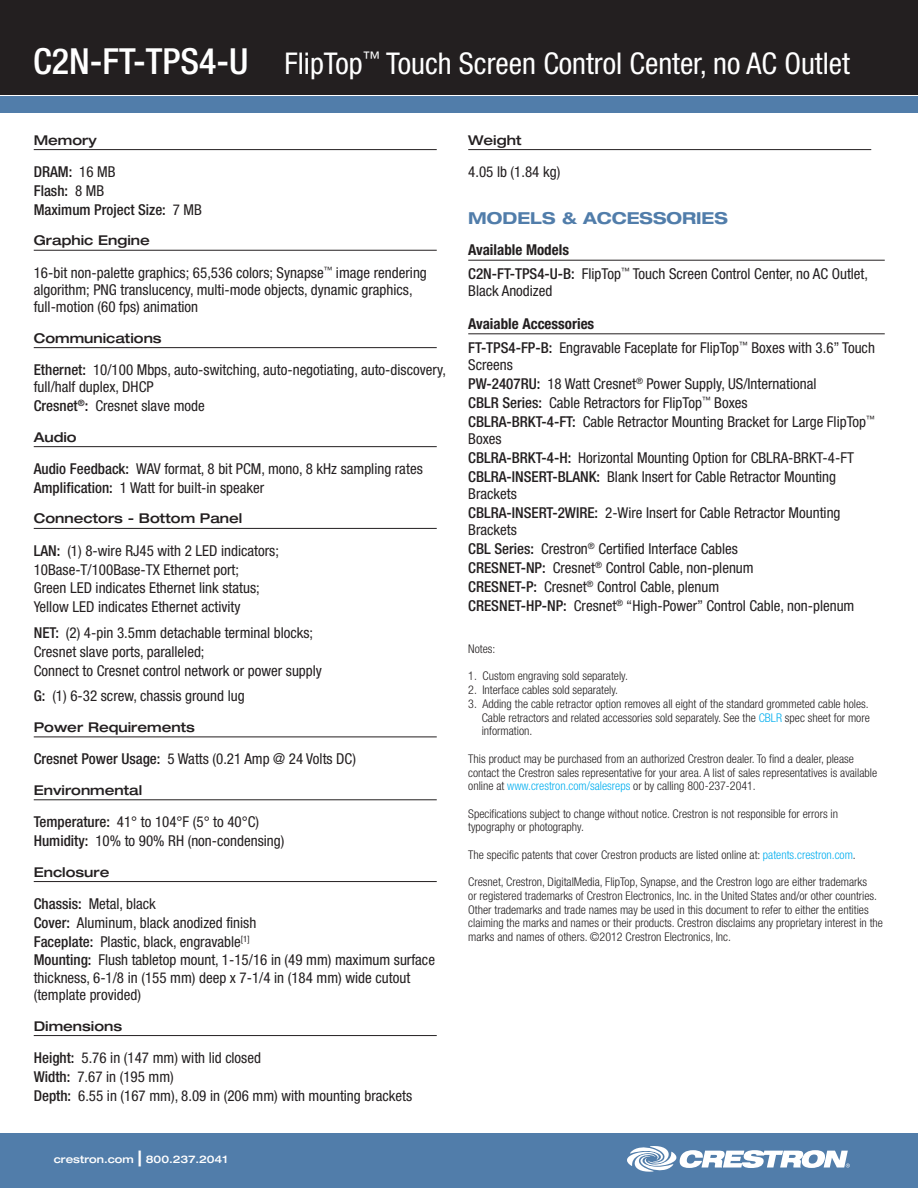
<style>
.page{position:relative;width:918px;height:1188px;background:#fff}
.page>*{position:absolute;margin:0;border:0;box-sizing:border-box;transform-origin:0 0}
.product_name_tagline{font:condensed 30px "Helvetica Neue LT Std";color:#fff}
.SPECIFICATIONS_title{font:700 expanded 16.5px "Helvetica Neue LT Std";color:#517daa}
.spec_description{font:condensed 15px/17.2px "Helvetica Neue LT Std";color:#231f20}
.spec_description-2{font:500 condensed 15px "Helvetica Neue LT Std";color:#231f20}
.available_models_hea{font:700 condensed 15px "Helvetica Neue LT Std";color:#231f20}
.spec_header{font:500 expanded 13.5px "Helvetica Neue LT Std";color:#231f20}
.endnote{font:300 condensed 12px/13.8px "Helvetica Neue LT Std";color:#231f20}
.endnote_number{font:300 condensed 12px/13.8px "Helvetica Neue LT Std";color:#231f20;text-align:justify}
.t1{font:500 expanded 10.5px "Helvetica Neue LT Std";color:#fff}
.s1{font-weight:500;font-size:36px}
.s2{font-weight:400}
.s3{font-weight:500}
.s4{font-size:21px}
.s5{color:#00aeef}
</style>
<div class="page">
<div style="left:0;top:0;width:918px;height:94px;background:#231f20"></div>
<div style="left:0;top:96px;width:918px;height:16px;background:#517daa"></div>
<div style="left:0;top:1134px;width:918px;height:54px;background:#517daa"></div>
<svg style="left:627px;top:1146px;width:223px;height:26px"></svg>
<hr style="left:34px;top:149px;width:403px;height:1px;background:#231f20">
<hr style="left:34px;top:250px;width:403px;height:1px;background:#231f20">
<hr style="left:34px;top:347px;width:403px;height:1px;background:#231f20">
<hr style="left:34px;top:446px;width:403px;height:1px;background:#231f20">
<hr style="left:34px;top:528px;width:403px;height:1px;background:#231f20">
<hr style="left:34px;top:737px;width:403px;height:1px;background:#231f20">
<hr style="left:34px;top:799px;width:403px;height:1px;background:#231f20">
<hr style="left:34px;top:881px;width:403px;height:1px;background:#231f20">
<hr style="left:34px;top:1035px;width:403px;height:1px;background:#231f20">
<hr style="left:468px;top:149px;width:403px;height:1px;background:#231f20">
<hr style="left:468px;top:260px;width:417px;height:1px;background:#231f20">
<hr style="left:468px;top:333px;width:417px;height:1px;background:#231f20">
<p class="product_name_tagline" style="left:33px;top:46px;width:818px"><span class="s1">C2N-FT-TPS4-U</span> FlipTop<sup>™</sup> Touch Screen Control Center, no AC Outlet</p>
<p class="spec_header" style="left:34px;top:131px;width:64px">Memory</p>
<p class="spec_description-2" style="left:34px;top:163px;width:83px">DRAM: <span class="s2">16 MB</span></p>
<p class="spec_description-2" style="left:34px;top:181px;width:72px">Flash: <span class="s2">8 MB</span></p>
<p class="spec_description-2" style="left:34px;top:200px;width:170px">Maximum Project Size: <span class="s2">7 MB</span></p>
<p class="spec_header" style="left:34px;top:232px;width:118px">Graphic Engine</p>
<p class="spec_description" style="left:34px;top:263px;width:395px">16-bit non-palette graphics; 65,536 colors; Synapse<sup>™</sup> image rendering algorithm; PNG translucency, multi-mode objects, dynamic graphics, full-motion (60 fps) animation</p>
<p class="spec_header" style="left:34px;top:329px;width:129px">Communications</p>
<p class="spec_description" style="left:34px;top:361px;width:414px"><span class="s3">Ethernet:</span> 10/100 Mbps, auto-switching, auto-negotiating, auto-discovery, full/half duplex, DHCP</p>
<p class="spec_description" style="left:34px;top:397px;width:173px"><span class="s3">Cresnet</span><sup>®</sup><span class="s3">:</span> Cresnet slave mode</p>
<p class="spec_header" style="left:34px;top:428px;width:44px">Audio</p>
<p class="spec_description" style="left:34px;top:460px;width:391px"><span class="s3">Audio Feedback:</span> WAV format, 8 bit PCM, mono, 8 kHz sampling rates</p>
<p class="spec_description" style="left:34px;top:479px;width:232px"><span class="s3">Amplification:</span> 1 Watt for built-in speaker</p>
<p class="spec_header" style="left:34px;top:510px;width:210px">Connectors - Bottom Panel</p>
<p class="spec_description" style="left:34px;top:542px;width:247px"><span class="s3">LAN:</span> (1) 8-wire RJ45 with 2 LED indicators;</p>
<p class="spec_description" style="left:34px;top:561px;width:207px">10Base-T/100Base-TX Ethernet port;</p>
<p class="spec_description" style="left:34px;top:579px;width:227px">Green LED indicates Ethernet link status;</p>
<p class="spec_description" style="left:34px;top:598px;width:208px">Yellow LED indicates Ethernet activity</p>
<p class="spec_description" style="left:34px;top:624px;width:281px"><span class="s3">NET:</span> (2) 4-pin 3.5mm detachable terminal blocks;</p>
<p class="spec_description" style="left:34px;top:643px;width:172px">Cresnet slave ports, paralleled;</p>
<p class="spec_description" style="left:34px;top:662px;width:290px">Connect to Cresnet control network or power supply</p>
<p class="spec_description" style="left:34px;top:687px;width:212px"><span class="s3">G:</span> (1) 6-32 screw, chassis ground lug</p>
<p class="spec_header" style="left:34px;top:719px;width:163px">Power Requirements</p>
<p class="spec_description" style="left:34px;top:750px;width:324px"><span class="s3">Cresnet Power Usage:</span> 5 Watts (0.21 Amp @ 24 Volts DC)</p>
<p class="spec_header" style="left:34px;top:782px;width:110px">Environmental</p>
<p class="spec_description" style="left:34px;top:813px;width:227px"><span class="s3">Temperature:</span> 41° to 104°F (5° to 40°C)</p>
<p class="spec_description" style="left:34px;top:832px;width:252px"><span class="s3">Humidity:</span> 10% to 90% RH (non-condensing)</p>
<p class="spec_header" style="left:34px;top:863px;width:77px">Enclosure</p>
<p class="spec_description" style="left:34px;top:895px;width:124px"><span class="s3">Chassis:</span> Metal, black</p>
<p class="spec_description" style="left:34px;top:914px;width:224px"><span class="s3">Cover:</span> Aluminum, black anodized finish</p>
<p class="spec_description" style="left:34px;top:933px;width:217px"><span class="s3">Faceplate:</span> Plastic, black, engravable<sup>[1]</sup></p>
<p class="spec_description" style="left:34px;top:951px;width:403px"><span class="s3">Mounting:</span> Flush tabletop mount, 1-15/16 in (49 mm) maximum surface thickness, 6-1/8 in (155 mm) deep x 7-1/4 in (184 mm) wide cutout (template provided)</p>
<p class="spec_header" style="left:34px;top:1017px;width:90px">Dimensions</p>
<p class="spec_description" style="left:34px;top:1049px;width:229px"><span class="s3">Height:</span> 5.76 in (147 mm) with lid closed</p>
<p class="spec_description" style="left:34px;top:1068px;width:142px"><span class="s3">Width:</span> 7.67 in (195 mm)</p>
<p class="spec_description" style="left:34px;top:1087px;width:380px"><span class="s3">Depth:</span> 6.55 in (167 mm), 8.09 in (206 mm) with mounting brackets</p>
<p class="t1" style="left:54px;top:1153px;width:175px">crestron.com <span class="s4">|</span> 800.237.2041</p>
<p class="spec_header" style="left:468px;top:131px;width:55px">Weight</p>
<p class="spec_description" style="left:468px;top:163px;width:94px">4.05 lb (1.84 kg)</p>
<p class="SPECIFICATIONS_title" style="left:468px;top:208px;width:261px">MODELS &amp; ACCESSORIES</p>
<p class="available_models_hea" style="left:468px;top:241px;width:102px">Available Models</p>
<p class="spec_description" style="left:468px;top:265px;width:401px"><span class="s3">C2N-FT-TPS4-U-B:</span> FlipTop<sup>™</sup> Touch Screen Control Center, no AC Outlet,<br>Black Anodized</p>
<p class="available_models_hea" style="left:468px;top:314px;width:128px">Avaiable Accessories</p>
<p class="spec_description" style="left:468px;top:339px;width:408px"><span class="s3">FT-TPS4-FP-B:</span> Engravable Faceplate for FlipTop<sup>™</sup> Boxes with 3.6” Touch<br>Screens</p>
<p class="spec_description" style="left:468px;top:375px;width:350px"><span class="s3">PW-2407RU:</span> 18 Watt Cresnet<sup>®</sup> Power Supply, US/International</p>
<p class="spec_description" style="left:468px;top:394px;width:281px"><span class="s3">CBLR Series:</span> Cable Retractors for FlipTop<sup>™</sup> Boxes</p>
<p class="spec_description" style="left:468px;top:413px;width:408px"><span class="s3">CBLRA-BRKT-4-FT:</span> Cable Retractor Mounting Bracket for Large FlipTop<sup>™<br></sup>Boxes</p>
<p class="spec_description" style="left:468px;top:449px;width:387px"><span class="s3">CBLRA-BRKT-4-H:</span> Horizontal Mounting Option for CBLRA-BRKT-4-FT</p>
<p class="spec_description" style="left:468px;top:468px;width:369px"><span class="s3">CBLRA-INSERT-BLANK:</span> Blank Insert for Cable Retractor Mounting<br>Brackets</p>
<p class="spec_description" style="left:468px;top:504px;width:374px"><span class="s3">CBLRA-INSERT-2WIRE:</span> 2-Wire Insert for Cable Retractor Mounting<br>Brackets</p>
<p class="spec_description" style="left:468px;top:540px;width:271px"><span class="s3">CBL Series:</span> Crestron<sup>®</sup> Certified Interface Cables</p>
<p class="spec_description" style="left:468px;top:559px;width:287px"><span class="s3">CRESNET-NP:</span> Cresnet<sup>®</sup> Control Cable, non-plenum</p>
<p class="spec_description" style="left:468px;top:578px;width:253px"><span class="s3">CRESNET-P:</span> Cresnet<sup>®</sup> Control Cable, plenum</p>
<p class="spec_description" style="left:468px;top:597px;width:388px"><span class="s3">CRESNET-HP-NP:</span> Cresnet<sup>®</sup> “High-Power” Control Cable, non-plenum</p>
<p class="endnote" style="left:468px;top:642px;width:29px">Notes:</p>
<p class="endnote_number" style="left:468px;top:669px;width:161px">1. Custom engraving sold separately.</p>
<p class="endnote_number" style="left:468px;top:683px;width:151px">2. Interface cables sold separately.</p>
<p class="endnote_number" style="left:482px;top:697px;width:390px;text-indent:-14px">3. Adding the cable retractor option removes all eight of the standard grommeted cable holes.<br>Cable retractors and related accessories sold separately. See the <span class="s5">CBLR</span> spec sheet for more information.</p>
<p class="endnote" style="left:468px;top:752px;width:410px">This product may be purchased from an authorized Crestron dealer. To find a dealer, please contact the Crestron sales representative for your area. A list of sales representatives is available online at <span class="s5">www.crestron.com/salesreps</span> or by calling 800-237-2041.</p>
<p class="endnote" style="left:468px;top:806px;width:371px">Specifications subject to change without notice. Crestron is not responsible for errors in typography or photography.</p>
<p class="endnote" style="left:468px;top:848px;width:389px">The specific patents that cover Crestron products are listed online at: <span class="s5">patents.crestron.com</span>.</p>
<p class="endnote" style="left:468px;top:875px;width:416px">Cresnet, Crestron, DigitalMedia, FlipTop, Synapse, and the Crestron logo are either trademarks<br>or registered trademarks of Crestron Electronics, Inc. in the United States and/or other countries.<br>Other trademarks and trade names may be used in this document to refer to either the entities claiming the marks and names or their products. Crestron disclaims any proprietary interest in the marks and names of others. ©2012 Crestron Electronics, Inc.</p>
</div>
